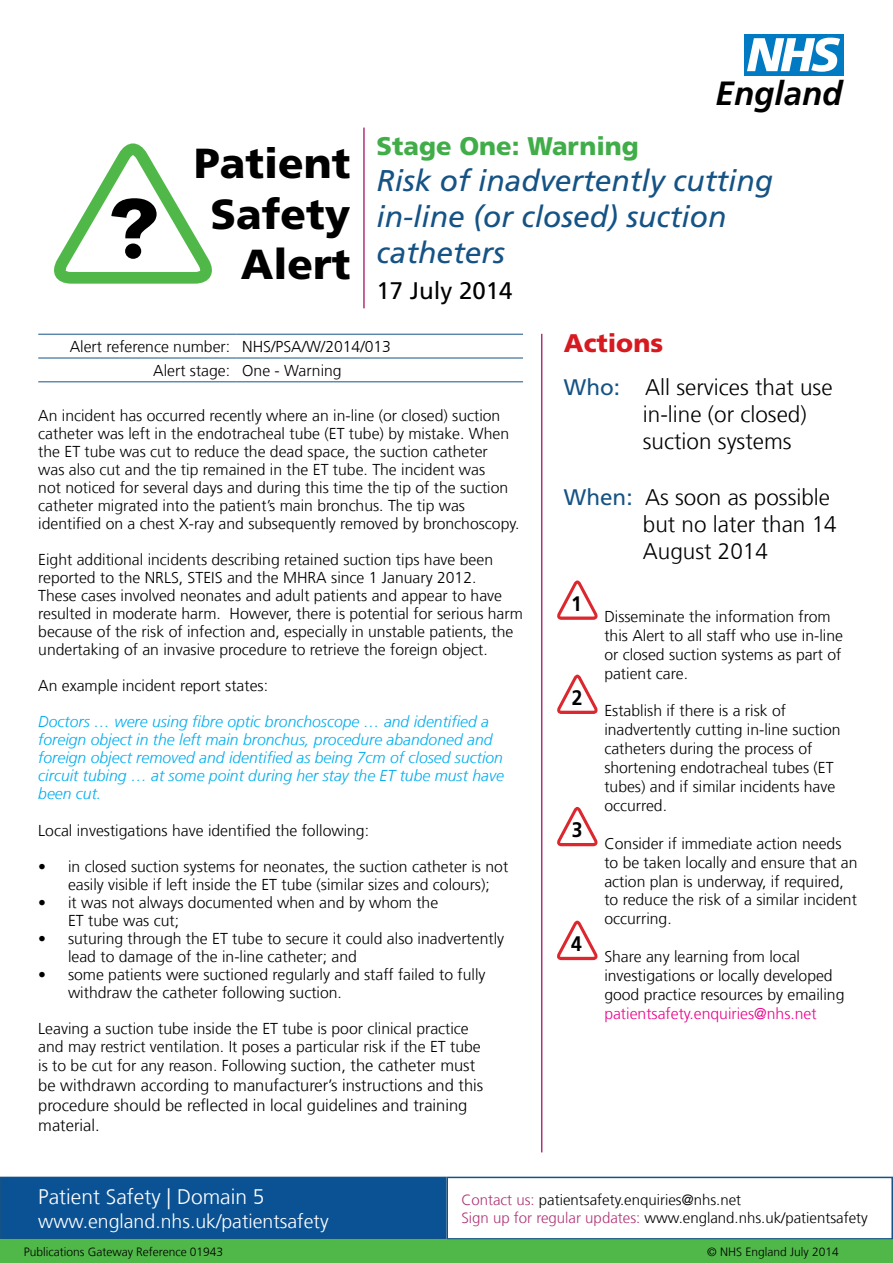
<style>
.page{position:relative;width:893px;height:1263px;background:#fff}
.page>*{position:absolute;margin:0;border:0;box-sizing:border-box;transform-origin:0 0}
.t1{font:900 42px/50.4px "Frutiger LT Com";color:#000;text-align:right}
.t2{font:italic 700 33.6px "Frutiger LT Com";color:#000}
.t3{font:italic 30px/36px "Frutiger LT Com";color:#155385}
.t4{font:900 25.5px "Frutiger LT Com";color:#41ad49}
.t5{font:900 25.5px "Frutiger LT Com";color:#d71920}
.t6{font:24px "Frutiger LT Com";color:#000}
.t7{font:300 22.5px/27px "Frutiger LT Com";color:#000}
.t8{font:300 21px "Frutiger LT Com";color:#fff}
.t9{font:700 21px "Frutiger LT Com";color:#000;scale:.92 1}
.t10{font:300 19.5px "Frutiger LT Com";color:#fff}
.t11{font:300 16.5px/19.8px "Frutiger LT Com";color:#000}
.t12{font:300 15.75px/18px "Frutiger LT Com";color:#000}
.t13{font:italic 300 15.75px/18px "Frutiger LT Com";color:#00aeef}
.t14{font:300 15.75px "Frutiger LT Com";color:#ec008c}
.t15{font:300 15px/18px "Frutiger LT Com";color:#000}
.t16{font:300 12px "Frutiger LT Com";color:#000}
.s1{font-weight:400;color:#155385}
.s2{font-size:16.5px}
.s3{color:#af3375}
</style>
<div class="page">
<div style="left:1px;top:1177px;width:445px;height:62px;background:#0b5294"></div>
<div style="left:0;top:1177px;width:446px;height:62px;border:2px solid #155385"></div>
<hr style="left:363px;top:128px;width:2px;height:180px;background:#af3375">
<hr style="left:541px;top:334px;width:1px;height:818px;background:#af3375">
<hr style="left:38px;top:334px;width:198px;height:1px;background:#155385">
<hr style="left:236px;top:334px;width:287px;height:1px;background:#155385">
<hr style="left:38px;top:358px;width:198px;height:1px;background:#155385">
<hr style="left:236px;top:358px;width:287px;height:1px;background:#155385">
<hr style="left:38px;top:381px;width:198px;height:1px;background:#155385">
<hr style="left:236px;top:381px;width:287px;height:1px;background:#155385">
<div style="left:1px;top:1240px;width:891px;height:22px;background:#50b848"></div>
<div style="left:0;top:1239px;width:893px;height:24px;border:2px solid #50b848"></div>
<div style="left:446px;top:1177px;width:447px;height:62px;border:2px solid #155385"></div>
<svg style="left:54px;top:143px;width:158px;height:141px"></svg>
<div style="left:125px;top:243px;width:16px;height:16px;background:#000;border-radius:50%"></div>
<svg style="left:557px;top:580px;width:41px;height:40px"></svg>
<svg style="left:557px;top:675px;width:41px;height:39px"></svg>
<svg style="left:557px;top:807px;width:41px;height:39px"></svg>
<svg style="left:557px;top:921px;width:41px;height:39px"></svg>
<div style="left:744px;top:34px;width:100px;height:41px;background:#007ac2"></div>
<svg style="left:747px;top:38px;width:93px;height:34px"></svg>
<h2 class="t2" style="left:716px;top:74px;width:128px">England</h2>
<h1 class="t1" style="left:194px;top:138px;width:158px">Patient<br>Safety<br>Alert</h1>
<h3 class="t4" style="left:376px;top:131px;width:264px">Stage One: Warning</h3>
<h3 class="t3" style="left:376px;top:163px;width:398px">Risk of inadvertently cutting in-line (or closed) suction catheters</h3>
<h3 class="t6" style="left:376px;top:277px;width:138px">17 July 2014</h3>
<h3 class="t5" style="left:564px;top:328px;width:101px">Actions</h3>
<h3 class="t7" style="left:643px;top:374px;width:191px;text-indent:-79px"><span class="s1">Who:</span> All services that use in-line (or closed) suction systems</h3>
<h3 class="t7" style="left:643px;top:484px;width:195px;text-indent:-79px"><span class="s1">When:</span> As soon as possible but no later than 14<br>August 2014</h3>
<p class="t12" style="left:153px;top:335px;width:239px;line-height:23.9px;text-indent:-83px">Alert reference number: NHS/PSA/W/2014/013<br>Alert stage: One - Warning</p>
<p class="t12" style="left:38px;top:407px;width:483px">An incident has occurred recently where an in-line (or closed) suction catheter was left in the endotracheal tube (ET tube) by mistake. When the ET tube was cut to reduce the dead space, the suction catheter<br>was also cut and the tip remained in the ET tube. The incident was<br>not noticed for several days and during this time the tip of the suction catheter migrated into the patient’s main bronchus. The tip was identified on a chest X-ray and subsequently removed by bronchoscopy.</p>
<p class="t12" style="left:38px;top:551px;width:486px">Eight additional incidents describing retained suction tips have been reported to the NRLS, STEIS and the MHRA since 1 January 2012.<br>These cases involved neonates and adult patients and appear to have resulted in moderate harm. However, there is potential for serious harm because of the risk of infection and, especially in unstable patients, the undertaking of an invasive procedure to retrieve the foreign object.</p>
<p class="t12" style="left:38px;top:677px;width:231px">An example incident report states:</p>
<p class="t13" style="left:38px;top:713px;width:467px">Doctors … were using fibre optic bronchoscope … and identified a foreign object in the left main bronchus, procedure abandoned and foreign object removed and identified as being 7cm of closed suction circuit tubing … at some point during her stay the ET tube must have been cut.</p>
<p class="t12" style="left:38px;top:821px;width:332px">Local investigations have identified the following:</p>
<p class="t12" style="left:68px;top:857px;width:442px;text-indent:-30px">• in closed suction systems for neonates, the suction catheter is not easily visible if left inside the ET tube (similar sizes and colours);</p>
<p class="t12" style="left:68px;top:893px;width:372px;text-indent:-30px">• it was not always documented when and by whom the<br>ET tube was cut;</p>
<p class="t12" style="left:68px;top:929px;width:438px;text-indent:-30px">• suturing through the ET tube to secure it could also inadvertently lead to damage of the in-line catheter; and</p>
<p class="t12" style="left:68px;top:965px;width:419px;text-indent:-30px">• some patients were suctioned regularly and staff failed to fully withdraw the catheter following suction.</p>
<p class="t12" style="left:38px;top:1019px;width:444px">Leaving a suction tube inside the ET tube is poor clinical practice and may restrict ventilation. It poses a particular risk if the ET tube</p>
<p class="t12" style="left:38px;top:1057px;width:438px">is to be cut for any reason. Following <span class="s2">suction, the catheter must</span></p>
<p class="t11" style="left:38px;top:1075px;width:446px">be withdrawn according to manufacturer’s instructions and this procedure should be reflected in local guidelines and training material.</p>
<h3 class="t9" style="left:571px;top:591px;width:13px">1</h3>
<p class="t12" style="left:604px;top:607px;width:240px;line-height:18.9px">Disseminate the information from this Alert to all staff who use in-line or closed suction systems as part of patient care.</p>
<p class="t12" style="left:604px;top:702px;width:238px;line-height:18.9px">Establish if there is a risk of inadvertently cutting in-line suction catheters during the process of shortening endotracheal tubes (ET tubes) and if similar incidents have occurred.</p>
<p class="t12" style="left:604px;top:834px;width:255px;line-height:18.9px">Consider if immediate action needs to be taken locally and ensure that an action plan is underway, if required, to reduce the risk of a similar incident occurring.</p>
<p class="t12" style="left:604px;top:947px;width:242px;line-height:18.9px">Share any learning from local investigations or locally developed good practice resources by emailing</p>
<p class="t14" style="left:604px;top:1004px;width:214px">patientsafety.enquiries@nhs.net</p>
<h3 class="t9" style="left:572px;top:685px;width:13px">2</h3>
<h3 class="t9" style="left:572px;top:818px;width:13px">3</h3>
<h3 class="t9" style="left:571px;top:931px;width:13px">4</h3>
<h3 class="t8" style="left:38px;top:1185px;width:228px">Patient Safety | Domain 5</h3>
<p class="t10" style="left:38px;top:1209px;width:292px">www.england.nhs.uk/patientsafety</p>
<p class="t16" style="left:24px;top:1245px;width:201px">Publications Gateway Reference 01943</p>
<p class="t15" style="left:461px;top:1191px;width:408px"><span class="s3">Contact us:</span> patientsafety.enquiries@nhs.net<br><span class="s3">Sign up for regular updates:</span> www.england.nhs.uk/patientsafety</p>
<p class="t16" style="left:707px;top:1245px;width:133px">© NHS England July 2014</p>
</div>
